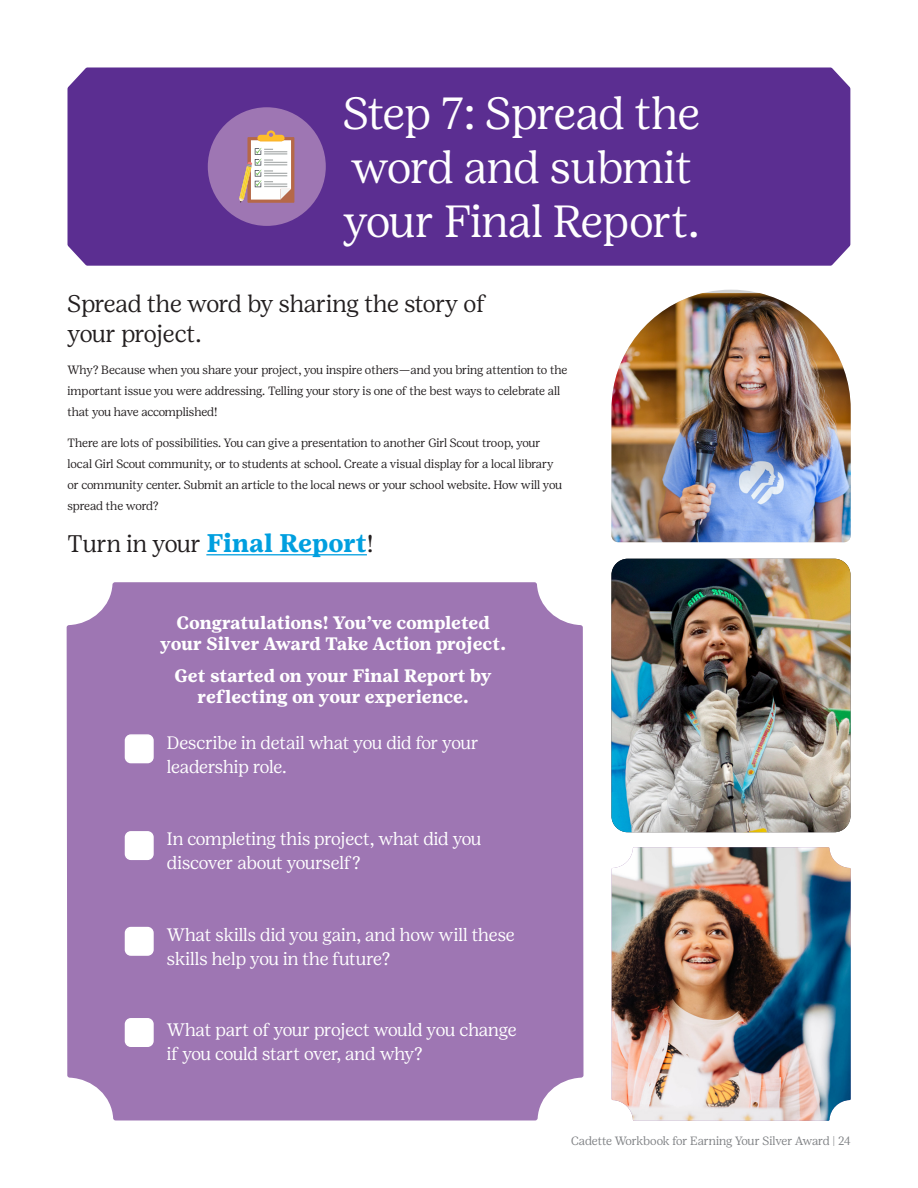
<style>
.page{position:relative;width:918px;height:1188px;background:#fff}
.page>*{position:absolute;margin:0;border:0;box-sizing:border-box;transform-origin:0 0}
.Title_black{font:300 45px/54px "Girl Scout Display";letter-spacing:-.01em;color:#fff}
.Intro_Copy{font:300 24px/30px "Girl Scout Display";letter-spacing:-.01em;color:#231f20}
.Highlighted_copy{font:300 18px/24px "Girl Scout Display";color:#fff}
.Bold_Subhead{font:700 18px/21px "Girl Scout Text";letter-spacing:-.01em;color:#fff;text-align:center}
.Copy{font:300 12px/21px "Girl Scout Display";letter-spacing:-.005em;color:#231f20}
.t1{font:300 12px "Girl Scout Display";letter-spacing:-.015em;color:#808285}
.s1{font-family:"Girl Scout Text";font-weight:700;font-size:25.5px;color:#009fdf}
</style>
<div class="page">
<div style="left:67px;top:582px;width:517px;height:538px;background:#9e76b3"></div>
<div style="left:125px;top:1019px;width:28px;height:27px;background:#fff;border-radius:5px"></div>
<div style="left:125px;top:1018px;width:29px;height:29px;border:2px solid #fff;border-radius:5px"></div>
<div style="left:125px;top:832px;width:28px;height:27px;background:#fff;border-radius:5px"></div>
<div style="left:125px;top:831px;width:29px;height:29px;border:2px solid #fff;border-radius:5px"></div>
<div style="left:125px;top:928px;width:28px;height:27px;background:#fff;border-radius:5px"></div>
<div style="left:125px;top:927px;width:29px;height:29px;border:2px solid #fff;border-radius:5px"></div>
<div style="left:125px;top:735px;width:28px;height:28px;background:#fff;border-radius:5px"></div>
<div style="left:125px;top:734px;width:29px;height:29px;border:2px solid #fff;border-radius:5px"></div>
<div style="left:68px;top:67px;width:782px;height:199px;background:#5b2e91"></div>
<div style="left:208px;top:107px;width:118px;height:119px;background:#9e76b3;border-radius:50%"></div>
<hr style="left:206px;top:554px;width:161px;height:1px;background:#009fdf">
<img style="left:611px;top:293px;width:240px;height:249px">
<div style="left:247px;top:137px;width:47px;height:66px;background:#b56848"></div>
<svg style="left:239px;top:130px;width:52px;height:73px"></svg>
<img style="left:612px;top:847px;width:239px;height:274px">
<img style="left:611px;top:559px;width:239px;height:273px">
<p class="Title_black" style="left:343px;top:87px;width:358px">Step 7: Spread the word and submit your Final Report.</p>
<p class="Intro_Copy" style="left:68px;top:289px;width:420px">Spread the word by sharing the story of your project.</p>
<p class="Copy" style="left:68px;top:359px;width:501px">Why? Because when you share your project, you inspire others—and you bring attention to the important issue you were addressing. Telling your story is one of the best ways to celebrate all that you have accomplished!</p>
<p class="Copy" style="left:68px;top:433px;width:496px">There are lots of possibilities. You can give a presentation to another Girl Scout troop, your local Girl Scout community, or to students at school. Create a visual display for a local library or community center. Submit an article to the local news or your school website. How will you spread the word?</p>
<p class="Intro_Copy" style="left:68px;top:529px;width:308px">Turn in your <span class="s1">Final Report</span>!</p>
<p class="Bold_Subhead" style="left:160px;top:613px;width:347px">Congratulations! You’ve completed your Silver Award Take Action project.</p>
<p class="Bold_Subhead" style="left:175px;top:665px;width:319px">Get started on your Final Report by reflecting on your experience.</p>
<p class="Highlighted_copy" style="left:167px;top:731px;width:313px">Describe in detail what you did for your leadership role.</p>
<p class="Highlighted_copy" style="left:167px;top:827px;width:316px">In completing this project, what did you discover about yourself?</p>
<p class="Highlighted_copy" style="left:167px;top:923px;width:349px">What skills did you gain, and how will these skills help you in the future?</p>
<p class="Highlighted_copy" style="left:167px;top:1018px;width:351px">What part of your project would you change if you could start over, and why?</p>
<p class="t1" style="left:571px;top:1134px;width:281px">Cadette Workbook for Earning Your Silver Award | 24</p>
</div>
